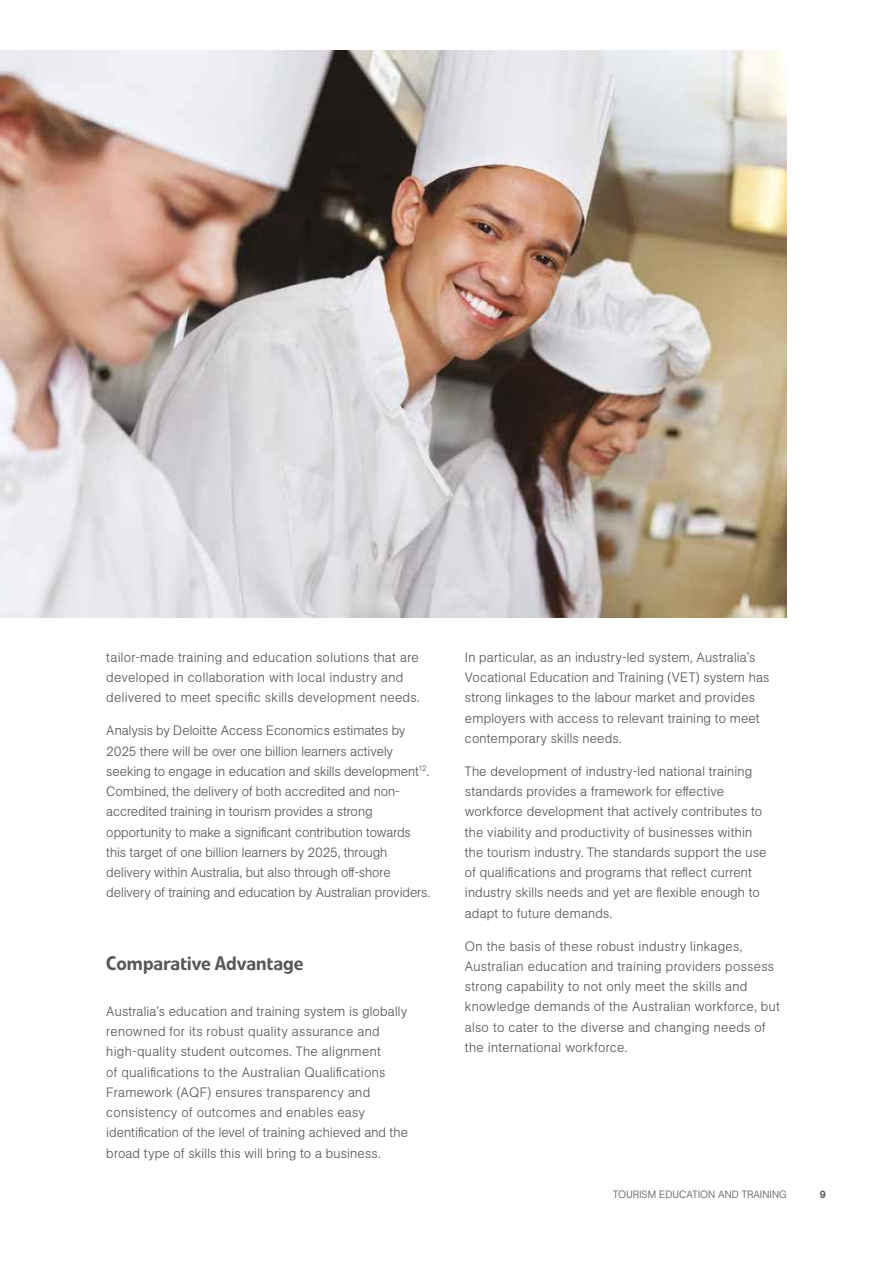
<style>
.page{position:relative;width:893px;height:1263px;background:#fff}
.page>*{position:absolute;margin:0;border:0;box-sizing:border-box;transform-origin:0 0}
.t1{font:500 19.5px "Unlimited Pro";color:#575756}
.t2{font:300 13.5px/20.2px "Unlimited Sans";letter-spacing:.015em;color:#575756}
.t3{font:300 10.5px "Unlimited Sans";color:#575756}
.t4{font:500 10.5px "Unlimited Sans";color:#575756}
</style>
<div class="page">
<img style="left:0;top:50px;width:787px;height:567px">
<p class="t2" style="left:106px;top:646px;width:315px">tailor-made training and education solutions that are developed in collaboration with local industry and delivered to meet specific skills development needs.</p>
<p class="t2" style="left:106px;top:720px;width:325px">Analysis by Deloitte Access Economics estimates by 2025 there will be over one billion learners actively seeking to engage in education and skills development<sup>12</sup>.<br>Combined, the delivery of both accredited and non&shy;accredited training in tourism provides a strong opportunity to make a significant contribution towards this target of one billion learners by 2025, through delivery within Australia, but also through off-shore delivery of training and education by Australian providers.</p>
<h1 class="t1" style="left:106px;top:949px;width:199px">Comparative Advantage</h1>
<p class="t2" style="left:106px;top:1000px;width:303px">Australia’s education and training system is globally renowned for its robust quality assurance and high-quality student outcomes. The alignment<br>of qualifications to the Australian Qualifications Framework (AQF) ensures transparency and consistency of outcomes and enables easy identification of the level of training achieved and the broad type of skills this will bring to a business.</p>
<p class="t2" style="left:465px;top:646px;width:306px">In particular, as an industry-led system, Australia’s Vocational Education and Training (VET) system has strong linkages to the labour market and provides employers with access to relevant training to meet contemporary skills needs.</p>
<p class="t2" style="left:465px;top:760px;width:303px">The development of industry-led national training standards provides a framework for effective workforce development that actively contributes to the viability and productivity of businesses within the tourism industry. The standards support the use of qualifications and programs that reflect current industry skills needs and yet are flexible enough to adapt to future demands.</p>
<p class="t2" style="left:465px;top:935px;width:317px">On the basis of these robust industry linkages, Australian education and training providers possess strong capability to not only meet the skills and knowledge demands of the Australian workforce, but also to cater to the diverse and changing needs of the international workforce.</p>
<p class="t3" style="left:613px;top:1187px;width:175px">TOURISM EDUCATION AND TRAINING</p>
<p class="t4" style="left:820px;top:1187px;width:8px">9</p>
</div>
